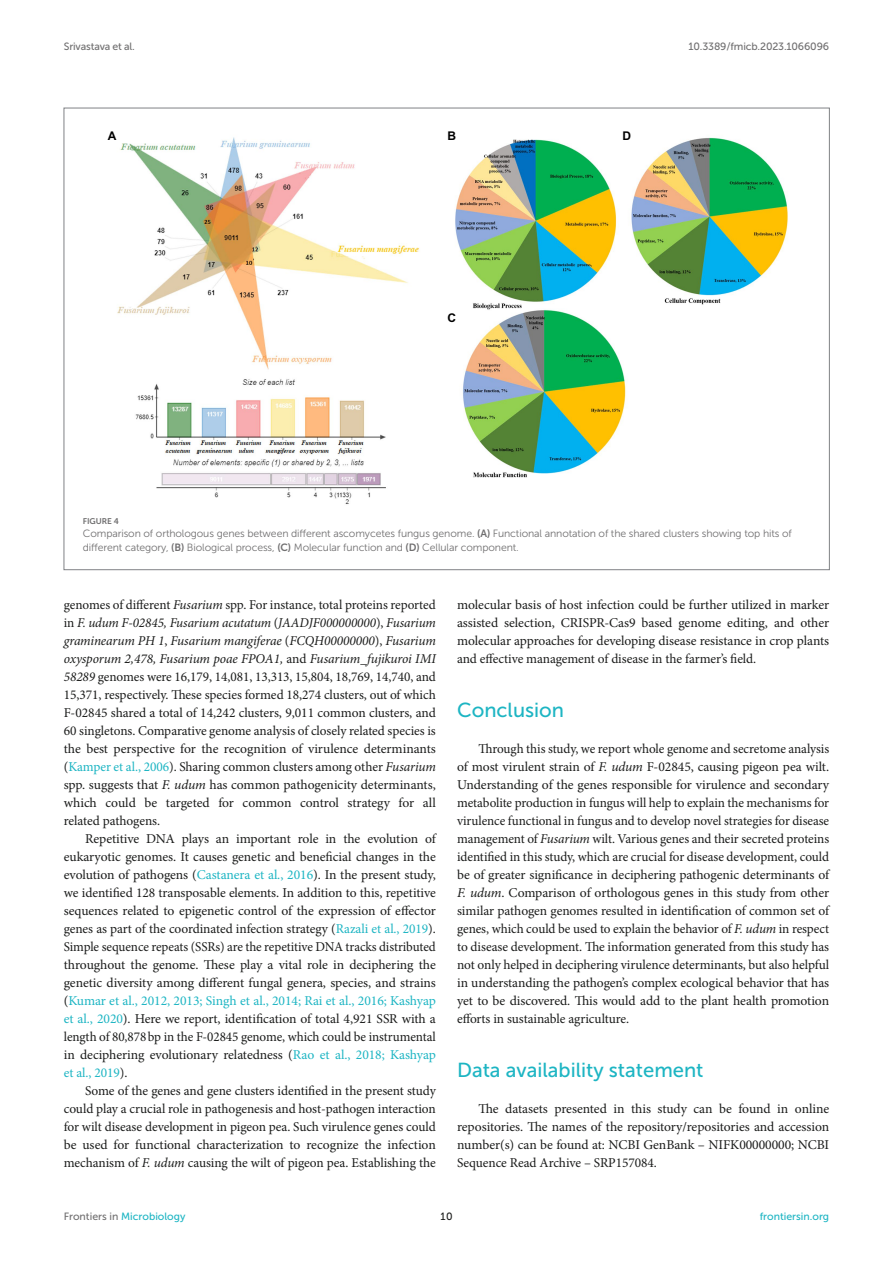
<style>
.page{position:relative;width:893px;height:1263px;background:#fff}
.page>*{position:absolute;margin:0;border:0;box-sizing:border-box;transform-origin:0 0}
.HEAD_1{font:20.25px "Museo Sans 500";color:#1db5c3}
.TEXT{font:13.5px/18px "Minion Pro";letter-spacing:-.01em;color:#1b1c1b;text-align:justify}
.TEXT_FLUSH{font:13.5px/18px "Minion Pro";letter-spacing:-.005em;color:#1b1c1b;text-align:justify}
.t1{font:700 12px "Arial";color:#000}
.FIG_LEG{font:10.5px/13.5px "Museo Sans 300";letter-spacing:-.01em;color:#706f70}
.t2{font:10.5px "Museo Sans 500";letter-spacing:-.015em;color:#706f70}
.t3{font:10.5px "Museo Sans 500";color:#1db5c3}
.t4{font:10.5px "Museo Sans 500";color:#1b1c1b}
.FIG_HD{font:8.25px "Museo Sans 700";letter-spacing:-.01em;color:#706f70}
.s1{font-family:"Museo Sans 700"}
.s2{font-style:italic}
.s3{color:#1db5c3}
.s4{color:#706f70}
</style>
<div class="page">
<img style="left:117px;top:137px;width:671px;height:367px">
<p class="t2" style="left:64px;top:41px;width:73px">Srivastava et al.</p>
<p class="t2" style="left:689px;top:41px;width:142px">10.3389/fmicb.2023.1066096</p>
<p class="t1" style="left:108px;top:127px;width:10px">A</p>
<p class="t1" style="left:447px;top:127px;width:10px">B</p>
<p class="t1" style="left:622px;top:127px;width:10px">D</p>
<p class="t1" style="left:447px;top:310px;width:10px">C</p>
<p class="FIG_HD" style="left:83px;top:516px;width:37px">FIGURE 4</p>
<p class="FIG_LEG" style="left:83px;top:527px;width:710px">Comparison of orthologous genes between different ascomycetes fungus genome. <span class="s1">(A)</span> Functional annotation of the shared clusters showing top hits of different category, <span class="s1">(B)</span> Biological process, <span class="s1">(C)</span> Molecular function and <span class="s1">(D)</span> Cellular component.</p>
<p class="TEXT" style="left:64px;top:596px;width:374px">genomes of different <span class="s2">Fusarium</span> spp. For instance, total proteins reported in <span class="s2">F. udum F-02845, Fusarium acutatum</span> (<span class="s2">JAADJF000000000</span>), <span class="s2">Fusarium graminearum PH 1</span>, <span class="s2">Fusarium mangiferae</span> (<span class="s2">FCQH00000000</span>), <span class="s2">Fusarium oxysporum 2,478, Fusarium poae FPOA1,</span> and <span class="s2">Fusarium_fujikuroi IMI 58289</span> genomes were 16,179, 14,081, 13,313, 15,804, 18,769, 14,740, and 15,371, respectively. These species formed 18,274 clusters, out of which F-02845 shared a total of 14,242 clusters, 9,011 common clusters, and 60 singletons. Comparative genome analysis of closely related species is the best perspective for the recognition of virulence determinants (<span class="s3">Kamper et al., 2006</span>). Sharing common clusters among other <span class="s2">Fusarium </span>spp. suggests that <span class="s2">F. udum</span> has common pathogenicity determinants, which could be targeted for common control strategy for all related pathogens.</p>
<p class="TEXT" style="left:64px;top:830px;width:374px;text-indent:21px">Repetitive DNA plays an important role in the evolution of eukaryotic genomes. It causes genetic and beneficial changes in the evolution of pathogens (<span class="s3">Castanera et al., 2016</span>). In the present study, we identified 128 transposable elements. In addition to this, repetitive sequences related to epigenetic control of the expression of effector genes as part of the coordinated infection strategy (<span class="s3">Razali et al., 2019</span>).<br>Simple sequence repeats (SSRs) are the repetitive DNA tracks distributed throughout the genome. These play a vital role in deciphering the genetic diversity among different fungal genera, species, and strains (<span class="s3">Kumar et al., 2012, 2013; Singh et al., 2014; Rai et al., 2016; Kashyap et al., 2020</span>). Here we report, identification of total 4,921 SSR with a length of 80,878bp in the F-02845 genome, which could be instrumental in deciphering evolutionary relatedness (<span class="s3">Rao et al., 2018; Kashyap et al., 2019</span>).</p>
<p class="TEXT" style="left:64px;top:1082px;width:374px;text-indent:21px">Some of the genes and gene clusters identified in the present study could play a crucial role in pathogenesis and host-pathogen interaction for wilt disease development in pigeon pea. Such virulence genes could be used for functional characterization to recognize the infection mechanism of <span class="s2">F. udum</span> causing the wilt of pigeon pea. Establishing the</p>
<p class="TEXT" style="left:457px;top:596px;width:374px">molecular basis of host infection could be further utilized in marker assisted selection, CRISPR-Cas9 based genome editing, and other molecular approaches for developing disease resistance in crop plants and effective management of disease in the farmer’s field.</p>
<p class="HEAD_1" style="left:457px;top:699px;width:108px">Conclusion</p>
<p class="TEXT_FLUSH" style="left:457px;top:740px;width:374px;text-indent:21px">Through this study, we report whole genome and secretome analysis of most virulent strain of <span class="s2">F. udum</span> F-02845, causing pigeon pea wilt.<br>Understanding of the genes responsible for virulence and secondary metabolite production in fungus will help to explain the mechanisms for virulence functional in fungus and to develop novel strategies for disease management of <span class="s2">Fusarium</span> wilt. Various genes and their secreted proteins identified in this study, which are crucial for disease development, could be of greater significance in deciphering pathogenic determinants of <span class="s2">F. udum</span>. Comparison of orthologous genes in this study from other similar pathogen genomes resulted in identification of common set of genes, which could be used to explain the behavior of <span class="s2">F. udum</span> in respect to disease development. The information generated from this study has not only helped in deciphering virulence determinants, but also helpful in understanding the pathogen’s complex ecological behavior that has yet to be discovered. This would add to the plant health promotion efforts in sustainable agriculture.</p>
<p class="HEAD_1" style="left:457px;top:1059px;width:248px">Data availability statement</p>
<p class="TEXT_FLUSH" style="left:457px;top:1100px;width:374px;text-indent:21px">The datasets presented in this study can be found in online repositories. The names of the repository/repositories and accession number(s) can be found at: NCBI GenBank – NIFK00000000; NCBI Sequence Read Archive – SRP157084.</p>
<p class="t3" style="left:64px;top:1211px;width:123px"><span class="s4">Frontiers in</span> Microbiology</p>
<p class="t4" style="left:440px;top:1211px;width:14px">10</p>
<p class="t3" style="left:760px;top:1211px;width:71px">frontiersin.org</p>
</div>
